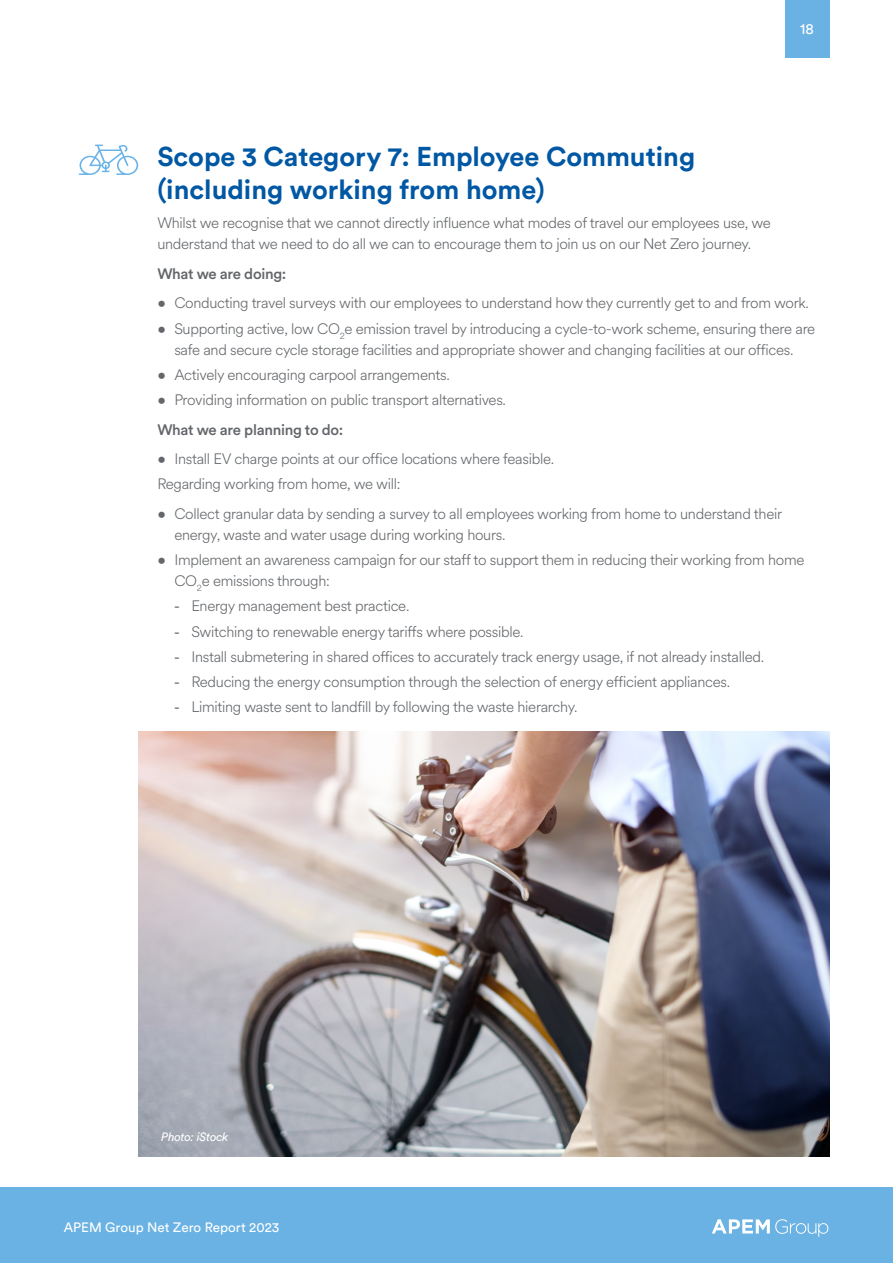
<style>
.page{position:relative;width:893px;height:1263px;background:#fff}
.page>*{position:absolute;margin:0;border:0;box-sizing:border-box;transform-origin:0 0}
.heading{font:700 27px/32.4px "Circular Std";color:#0057a3}
.body_copy{font:300 15px/21px "Circular Spotify Text";letter-spacing:-.02em;color:#63666a}
.heading-2{font:500 15px "Circular Std";letter-spacing:-.02em;color:#63666a}
.t1{font:15px "Circular Std";color:#fff}
.t2{font:13.5px "Circular Std";color:#fff}
.t3{font:italic 12px "Circular Std";letter-spacing:-.02em;color:#fff}
.s1{font-family:"Arial";font-weight:400}
</style>
<div class="page">
<div style="left:785px;top:0;width:44px;height:58px;background:#6ab2e3"></div>
<div style="left:0;top:1188px;width:893px;height:75px;background:#6ab2e3"></div>
<svg style="left:712px;top:1219px;width:116px;height:18px"></svg>
<svg style="left:79px;top:145px;width:59px;height:30px"></svg>
<img style="left:138px;top:731px;width:691px;height:426px">
<p class="t1" style="left:800px;top:20px;width:15px">18</p>
<p class="heading" style="left:157px;top:140px;width:539px">Scope 3 Category 7: Employee Commuting (including working from home)</p>
<p class="body_copy" style="left:157px;top:213px;width:615px">Whilst we recognise that we cannot directly influence what modes of travel our employees use, we understand that we need to do all we can to encourage them to join us on our Net Zero journey.</p>
<p class="heading-2" style="left:157px;top:264px;width:131px">What we are doing:</p>
<p class="body_copy" style="left:157px;top:293px;width:653px">• Conducting travel surveys with our employees to understand how they currently get to and from work.</p>
<p class="body_copy" style="left:157px;top:318px;width:659px;text-align:center">• Supporting active, low CO<sub>2</sub>e emission travel by introducing a cycle-to-work scheme, ensuring there are safe and secure cycle storage facilities and appropriate shower and changing facilities at our offices.</p>
<p class="body_copy" style="left:157px;top:364px;width:294px">• Actively encouraging carpool arrangements.</p>
<p class="body_copy" style="left:157px;top:390px;width:350px">• Providing information on public transport alternatives.</p>
<p class="heading-2" style="left:157px;top:420px;width:188px">What we are planning to do:</p>
<p class="body_copy" style="left:157px;top:449px;width:398px">• Install EV charge points at our office locations where feasible.</p>
<p class="body_copy" style="left:157px;top:474px;width:245px">Regarding working from home, we will:</p>
<p class="body_copy" style="left:174px;top:503px;width:609px;text-indent:-17px">• Collect granular data by sending a survey to all employees working from home to understand their energy, waste and water usage during working hours.</p>
<p class="body_copy" style="left:174px;top:550px;width:632px;text-indent:-17px">• Implement an awareness campaign for our staff to support them in reducing their working from home<br>CO<sub>2</sub>e emissions through:</p>
<p class="body_copy" style="left:174px;top:596px;width:237px"><span class="s1">-</span> Energy management best practice.</p>
<p class="body_copy" style="left:174px;top:621px;width:351px"><span class="s1">-</span> Switching to renewable energy tariffs where possible.</p>
<p class="body_copy" style="left:174px;top:646px;width:591px"><span class="s1">-</span> Install submetering in shared offices to accurately track energy usage, if not already installed.</p>
<p class="body_copy" style="left:174px;top:672px;width:557px"><span class="s1">-</span> Reducing the energy consumption through the selection of energy efficient appliances.</p>
<p class="body_copy" style="left:174px;top:697px;width:405px"><span class="s1">-</span> Limiting waste sent to landfill by following the waste hierarchy.</p>
<p class="t3" style="left:161px;top:1129px;width:69px">Photo: iStock</p>
<p class="t2" style="left:64px;top:1219px;width:217px">APEM Group Net Zero Report 2023</p>
</div>
